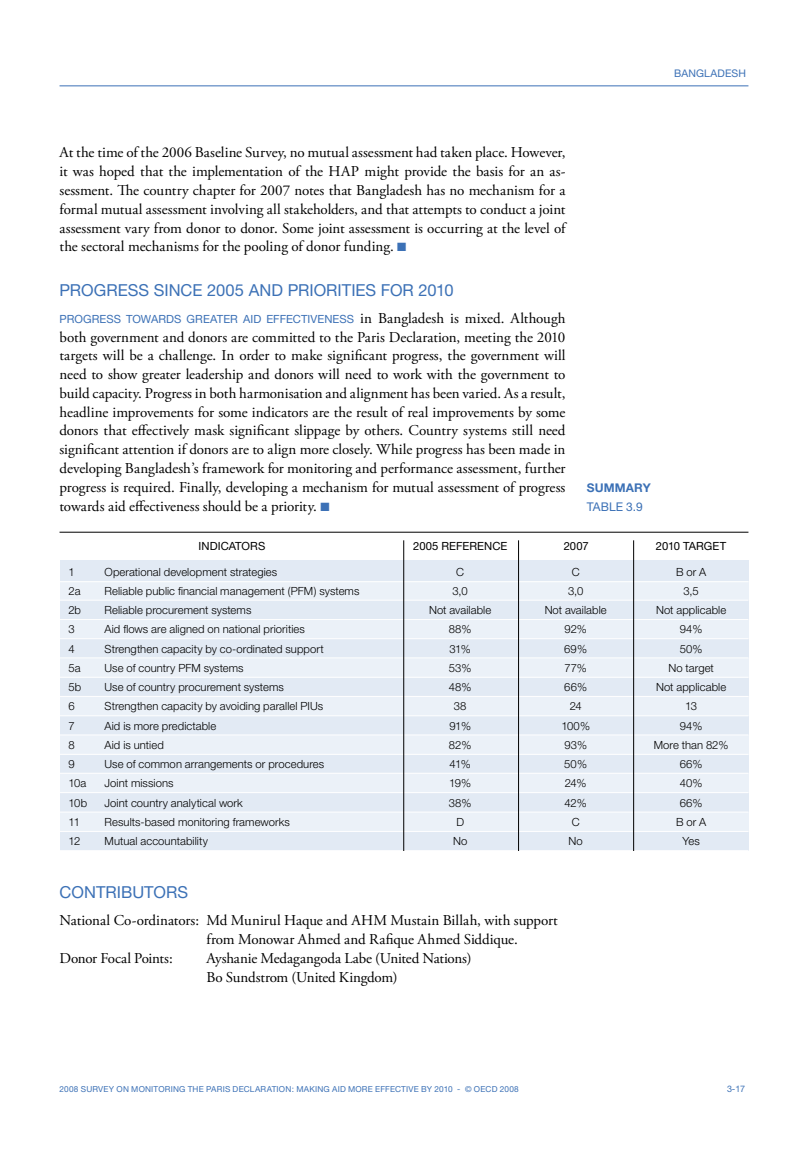
<style>
.page{position:relative;width:808px;height:1149px;background:#fff}
.page>*{position:absolute;margin:0;border:0;box-sizing:border-box;transform-origin:0 0}
.t1{font:16.5px "Helvetica Neue";color:#3c71b6}
.t2{font:15px/18.8px "Adobe Garamond Pro";letter-spacing:-.005em;color:#000;text-align:justify}
.t3{font:15px "Adobe Garamond Pro";letter-spacing:-.025em;color:#000}
.t4{font:12px "Helvetica Neue";letter-spacing:.005em;color:#3c71b6}
.t5{font:700 12px "Helvetica Neue";letter-spacing:.01em;color:#3c71b6}
.t6{font:300 11.25px "Helvetica Neue";letter-spacing:.005em;color:#000}
.t7{font:11.25px "Helvetica Neue";letter-spacing:.005em;color:#3c71b6}
.t8{font:11.25px "Helvetica Neue";letter-spacing:.005em;color:#000}
.t9{font:10.5px "Helvetica Neue";letter-spacing:.01em;color:#3c71b6}
.t10{font:9px "Helvetica Neue";color:#3c71b6}
.t11{font:8.25px "Helvetica Neue";letter-spacing:.025em;color:#3c71b6}
.s1{color:#3c71b6}
.s2{font-family:"Adobe Garamond Pro";font-size:15px;color:#000}
</style>
<div class="page">
<hr style="left:60px;top:85px;width:688px;height:1px;background:#3c71b6">
<div style="left:60px;top:560px;width:688px;height:290px;background:#e2eaf4"></div>
<div style="left:60px;top:811px;width:688px;height:20px;background:#ebf1f8"></div>
<div style="left:60px;top:657px;width:688px;height:20px;background:#ebf1f8"></div>
<div style="left:60px;top:696px;width:688px;height:19px;background:#ebf1f8"></div>
<div style="left:60px;top:734px;width:688px;height:20px;background:#ebf1f8"></div>
<div style="left:60px;top:773px;width:688px;height:19px;background:#ebf1f8"></div>
<div style="left:60px;top:619px;width:688px;height:19px;background:#ebf1f8"></div>
<div style="left:60px;top:581px;width:688px;height:19px;background:#ebf1f8"></div>
<hr style="left:60px;top:581px;width:688px;height:1px;background:#fff">
<hr style="left:60px;top:599px;width:688px;height:1px;background:#fff">
<hr style="left:60px;top:619px;width:688px;height:1px;background:#fff">
<hr style="left:60px;top:638px;width:688px;height:1px;background:#fff">
<hr style="left:60px;top:657px;width:688px;height:1px;background:#fff">
<hr style="left:60px;top:676px;width:688px;height:1px;background:#fff">
<hr style="left:60px;top:695px;width:688px;height:1px;background:#fff">
<hr style="left:60px;top:715px;width:688px;height:1px;background:#fff">
<hr style="left:60px;top:734px;width:688px;height:1px;background:#fff">
<hr style="left:60px;top:753px;width:688px;height:1px;background:#fff">
<hr style="left:60px;top:772px;width:688px;height:1px;background:#fff">
<hr style="left:60px;top:792px;width:688px;height:1px;background:#fff">
<hr style="left:60px;top:811px;width:688px;height:1px;background:#fff">
<hr style="left:60px;top:830px;width:688px;height:1px;background:#fff">
<hr style="left:518px;top:540px;width:1px;height:313px;background:#000">
<hr style="left:633px;top:540px;width:1px;height:313px;background:#000">
<hr style="left:403px;top:540px;width:1px;height:313px;background:#000">
<hr style="left:60px;top:531px;width:688px;height:1px;background:#000">
<div style="left:51px;top:850px;width:704px;height:10px;background:#fff"></div>
<p class="t9" style="left:674px;top:67px;width:73px">BANGLADESH</p>
<p class="t2" style="left:60px;top:144px;width:507px">At the time of the 2006 Baseline Survey, no mutual assessment had taken place. However, it was hoped that the implementation of the HAP might provide the basis for an as&shy;sessment. The country chapter for 2007 notes that Bangladesh has no mechanism for a formal mutual assessment involving all stakeholders, and that attempts to conduct a joint assessment vary from donor to donor. Some joint assessment is occurring at the level of the sectoral mechanisms for the pooling of donor funding. <span class="s1">■</span></p>
<p class="t1" style="left:60px;top:280px;width:396px">PROGRESS SINCE 2005 AND PRIORITIES FOR 2010</p>
<p class="t7" style="left:60px;top:312px;width:507px">PROGRESS TOWARDS GREATER AID EFFECTIVENESS <span class="s2">in Bangladesh is mixed. Although</span></p>
<p class="t2" style="left:60px;top:328px;width:508px">both government and donors are committed to the Paris Declaration, meeting the 2010 targets will be a challenge. In order to make significant progress, the government will need to show greater leadership and donors will need to work with the government to build capacity. Progress in both harmonisation and alignment has been varied. As a result, headline improvements for some indicators are the result of real improvements by some donors that effectively mask significant slippage by others. Country systems still need significant attention if donors are to align more closely. While progress has been made in developing Bangladesh’s framework for monitoring and performance assessment, further progress is required. Finally, developing a mechanism for mutual assessment of progress towards aid effectiveness should be a priority. <span class="s1">■</span></p>
<p class="t5" style="left:587px;top:480px;width:65px">SUMMARY</p>
<p class="t4" style="left:587px;top:499px;width:58px">TABLE 3.9</p>
<p class="t8" style="left:198px;top:539px;width:68px">INDICATORS</p>
<p class="t8" style="left:413px;top:539px;width:96px">2005 REFERENCE</p>
<p class="t8" style="left:564px;top:539px;width:26px">2007</p>
<p class="t8" style="left:656px;top:539px;width:72px">2010 TARGET</p>
<p class="t6" style="left:69px;top:564px;width:8px">1</p>
<p class="t6" style="left:105px;top:564px;width:174px">Operational development strategies</p>
<p class="t6" style="left:456px;top:564px;width:9px">C</p>
<p class="t6" style="left:572px;top:564px;width:9px">C</p>
<p class="t6" style="left:676px;top:564px;width:32px">B or A</p>
<p class="t6" style="left:69px;top:583px;width:13px">2a</p>
<p class="t6" style="left:105px;top:583px;width:256px">Reliable public financial management (PFM) systems</p>
<p class="t6" style="left:452px;top:583px;width:17px">3,0</p>
<p class="t6" style="left:568px;top:583px;width:17px">3,0</p>
<p class="t6" style="left:683px;top:583px;width:17px">3,5</p>
<p class="t6" style="left:69px;top:603px;width:14px">2b</p>
<p class="t6" style="left:105px;top:603px;width:148px">Reliable procurement systems</p>
<p class="t6" style="left:429px;top:603px;width:64px">Not available</p>
<p class="t6" style="left:545px;top:603px;width:64px">Not available</p>
<p class="t6" style="left:656px;top:603px;width:72px">Not applicable</p>
<p class="t6" style="left:69px;top:622px;width:8px">3</p>
<p class="t6" style="left:105px;top:622px;width:202px">Aid flows are aligned on national priorities</p>
<p class="t6" style="left:449px;top:622px;width:24px">88%</p>
<p class="t6" style="left:564px;top:622px;width:24px">92%</p>
<p class="t6" style="left:680px;top:622px;width:24px">94%</p>
<p class="t6" style="left:69px;top:641px;width:8px">4</p>
<p class="t6" style="left:105px;top:641px;width:221px">Strengthen capacity by co-ordinated support</p>
<p class="t6" style="left:449px;top:641px;width:23px">31%</p>
<p class="t6" style="left:564px;top:641px;width:24px">69%</p>
<p class="t6" style="left:680px;top:641px;width:24px">50%</p>
<p class="t6" style="left:69px;top:660px;width:14px">5a</p>
<p class="t6" style="left:105px;top:660px;width:141px">Use of country PFM systems</p>
<p class="t6" style="left:449px;top:660px;width:24px">53%</p>
<p class="t6" style="left:565px;top:660px;width:24px">77%</p>
<p class="t6" style="left:668px;top:660px;width:47px">No target</p>
<p class="t6" style="left:69px;top:680px;width:14px">5b</p>
<p class="t6" style="left:105px;top:680px;width:181px">Use of country procurement systems</p>
<p class="t6" style="left:449px;top:680px;width:24px">48%</p>
<p class="t6" style="left:564px;top:680px;width:24px">66%</p>
<p class="t6" style="left:656px;top:680px;width:72px">Not applicable</p>
<p class="t6" style="left:69px;top:699px;width:8px">6</p>
<p class="t6" style="left:105px;top:699px;width:220px">Strengthen capacity by avoiding parallel PIUs</p>
<p class="t6" style="left:454px;top:699px;width:14px">38</p>
<p class="t6" style="left:570px;top:699px;width:13px">24</p>
<p class="t6" style="left:685px;top:699px;width:13px">13</p>
<p class="t6" style="left:69px;top:718px;width:8px">7</p>
<p class="t6" style="left:105px;top:718px;width:113px">Aid is more predictable</p>
<p class="t6" style="left:449px;top:718px;width:23px">91%</p>
<p class="t6" style="left:561px;top:718px;width:30px">100%</p>
<p class="t6" style="left:680px;top:718px;width:24px">94%</p>
<p class="t6" style="left:69px;top:737px;width:8px">8</p>
<p class="t6" style="left:105px;top:737px;width:61px">Aid is untied</p>
<p class="t6" style="left:449px;top:737px;width:24px">82%</p>
<p class="t6" style="left:564px;top:737px;width:24px">93%</p>
<p class="t6" style="left:654px;top:737px;width:76px">More than 82%</p>
<p class="t6" style="left:69px;top:757px;width:8px">9</p>
<p class="t6" style="left:105px;top:757px;width:221px">Use of common arrangements or procedures</p>
<p class="t6" style="left:450px;top:757px;width:23px">41%</p>
<p class="t6" style="left:564px;top:757px;width:24px">50%</p>
<p class="t6" style="left:680px;top:757px;width:24px">66%</p>
<p class="t6" style="left:69px;top:776px;width:19px">10a</p>
<p class="t6" style="left:105px;top:776px;width:71px">Joint missions</p>
<p class="t6" style="left:449px;top:776px;width:24px">19%</p>
<p class="t6" style="left:565px;top:776px;width:23px">24%</p>
<p class="t6" style="left:680px;top:776px;width:24px">40%</p>
<p class="t6" style="left:69px;top:795px;width:20px">10b</p>
<p class="t6" style="left:105px;top:795px;width:140px">Joint country analytical work</p>
<p class="t6" style="left:449px;top:795px;width:24px">38%</p>
<p class="t6" style="left:565px;top:795px;width:24px">42%</p>
<p class="t6" style="left:680px;top:795px;width:24px">66%</p>
<p class="t6" style="left:69px;top:814px;width:13px">11</p>
<p class="t6" style="left:105px;top:814px;width:187px">Results-based monitoring frameworks</p>
<p class="t6" style="left:456px;top:814px;width:9px">D</p>
<p class="t6" style="left:572px;top:814px;width:9px">C</p>
<p class="t6" style="left:676px;top:814px;width:32px">B or A</p>
<p class="t6" style="left:69px;top:834px;width:13px">12</p>
<p class="t6" style="left:105px;top:834px;width:105px">Mutual accountability</p>
<p class="t6" style="left:453px;top:834px;width:16px">No</p>
<p class="t6" style="left:568px;top:834px;width:16px">No</p>
<p class="t6" style="left:682px;top:834px;width:19px">Yes</p>
<p class="t1" style="left:60px;top:882px;width:130px">CONTRIBUTORS</p>
<p class="t2" style="left:60px;top:911px;width:500px">National Co-ordinators: Md Munirul Haque and AHM Mustain Billah, with support</p>
<p class="t2" style="left:207px;top:930px;width:313px">from Monowar Ahmed and Rafique Ahmed Siddique.</p>
<p class="t3" style="left:60px;top:948px;width:115px">Donor Focal Points:</p>
<p class="t2" style="left:207px;top:949px;width:266px">Ayshanie Medagangoda Labe (United Nations)<br>Bo Sundstrom (United Kingdom)</p>
<p class="t11" style="left:60px;top:1083px;width:461px">2008 SURVEY ON MONITORING THE PARIS DECLARATION: MAKING AID MORE EFFECTIVE BY 2010 - © OECD 2008</p>
<p class="t10" style="left:727px;top:1083px;width:20px">3-17</p>
</div>
